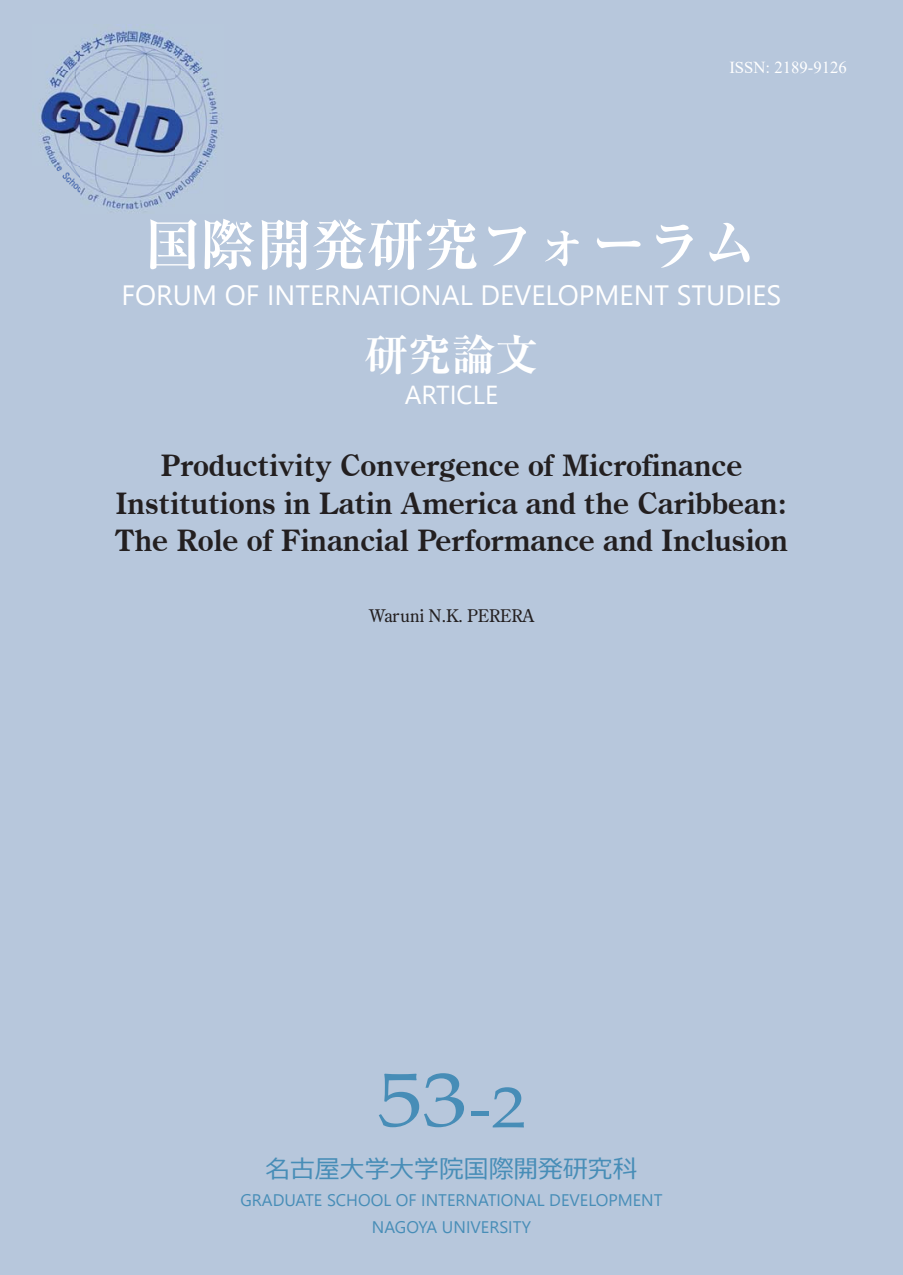
<style>
.page{position:relative;width:903px;height:1275px;background:#b7c7dc}
.page>*{position:absolute;margin:0;border:0;box-sizing:border-box;transform-origin:0 0}
.t1{font:75.6px "Book Antiqua";color:#478db7;scale:1.19 1}
.t2{font:55.82px "Ryumin Pro Bold 90 msp RKSJ H";color:#fff}
.t3{font:43.4px "Ryumin Pro Bold 90 msp RKSJ H";color:#fff}
.t4{font:700 29.75px/37.3px "Century Oldstyle";color:#231f20;text-align:center}
.t5{font:27.82px "Segoe UI";color:#fff}
.t6{font:26.07px "Segoe UI";color:#fff}
.t7{font:24.85px "Meiryo";color:#478db7}
.t8{font:17.32px "Century Old Style Std";color:#231f20}
.t9{font:16.8px/27.3px "Segoe UI";color:#478db7;text-align:center}
.t10{font:16.8px "Times New Roman";color:#fff}
.s1{font-family:"Times New Roman";font-size:59.5px}
.s2{font-size:57.05px}
</style>
<div class="page">
<img style="left:40px;top:24px;width:180px;height:188px">
<p class="t10" style="left:729px;top:58px;width:119px">ISSN: 2189-9126</p>
<p class="t2" style="left:144px;top:224px;width:615px">国際開発研究フォーラム</p>
<p class="t5" style="left:122px;top:275px;width:661px">FORUM OF INTERNATIONAL DEVELOPMENT STUDIES</p>
<p class="t3" style="left:365px;top:339px;width:175px">研究論文</p>
<p class="t6" style="left:405px;top:376px;width:95px">ARTICLE</p>
<p class="t4" style="left:115px;top:447px;width:674px">Productivity Convergence of Microfinance<br>Institutions in Latin America and the Caribbean:<br>The Role of Financial Performance and Inclusion</p>
<p class="t8" style="left:369px;top:608px;width:166px">Waruni N.K. PERERA</p>
<p class="t1" style="left:378px;top:1056px;width:125px">53<span class="s1">-</span><span class="s2">2</span></p>
<p class="t7" style="left:265px;top:1151px;width:374px">名古屋⼤学⼤学院国際開発研究科</p>
<p class="t9" style="left:240px;top:1185px;width:423px">GRADUATE SCHOOL OF INTERNATIONAL DEVELOPMENT<br>NAGOYA UNIVERSITY</p>
</div>
